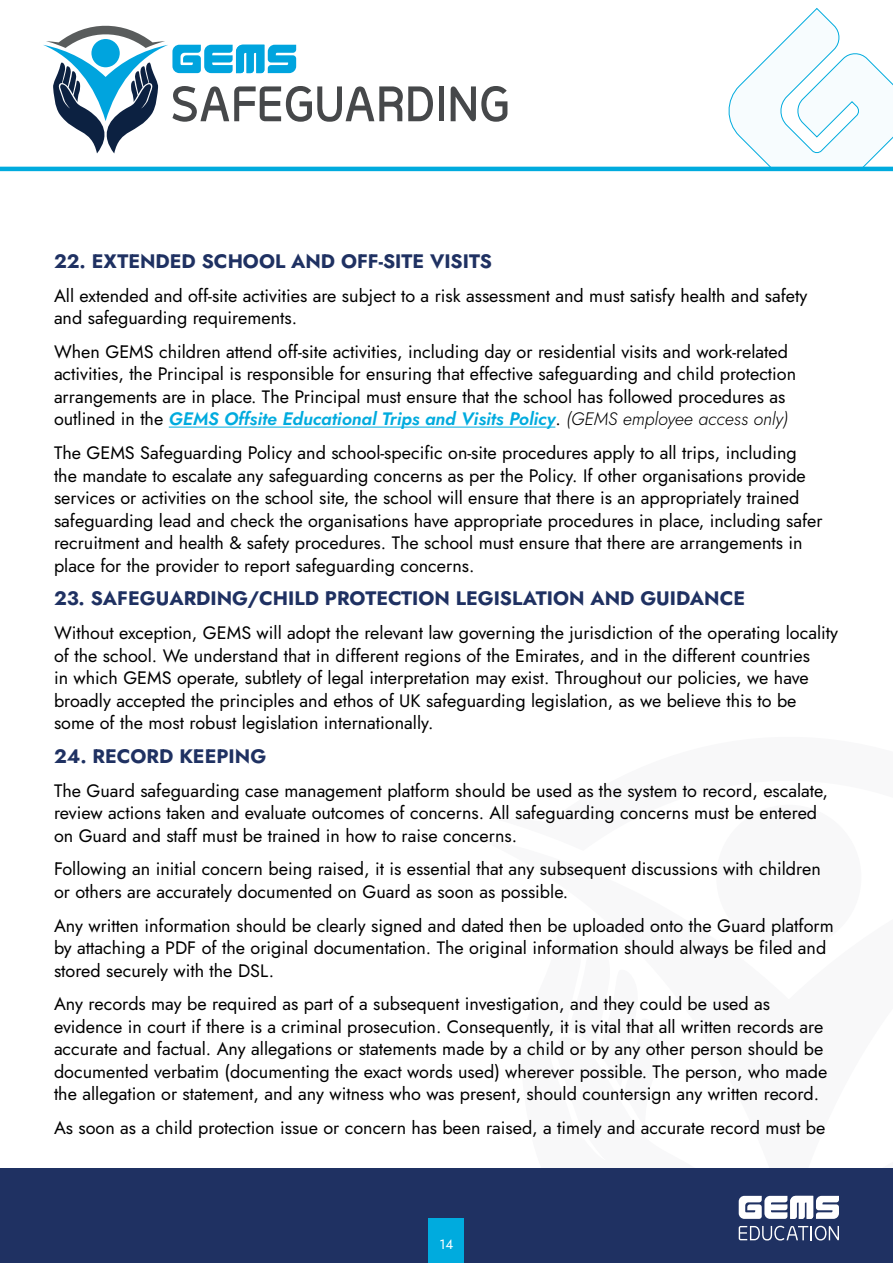
<style>
.page{position:relative;width:893px;height:1263px;background:#fff}
.page>*{position:absolute;margin:0;border:0;box-sizing:border-box;transform-origin:0 0}
.t1{font:700 19.5px "Jost";color:#1f3162}
.t2{font:18px/22.5px "Jost";color:#000}
.t3{font:13.5px "Jost";color:#fff}
.s1{font-weight:600;font-style:italic;color:#00abde}
.s2{font-style:italic}
</style>
<div class="page">
<div style="left:0;top:1168px;width:893px;height:95px;background:#1f3162"></div>
<svg style="left:724px;top:8px;width:169px;height:159px"></svg>
<div style="left:439px;top:86px;width:5px;height:35px;background:#46484a"></div>
<svg style="left:451px;top:86px;width:56px;height:36px"></svg>
<svg style="left:43px;top:26px;width:390px;height:127px"></svg>
<hr style="left:0;top:167px;width:893px;height:4px;background:#00abde">
<div style="left:429px;top:1218px;width:35px;height:45px;background:#00abde"></div>
<svg style="left:739px;top:1195px;width:100px;height:46px"></svg>
<hr style="left:169px;top:427px;width:386px;height:1px;background:#00abde">
<p class="t1" style="left:54px;top:248px;width:440px">22. EXTENDED SCHOOL AND OFF-SITE VISITS</p>
<p class="t2" style="left:54px;top:284px;width:755px">All extended and off-site activities are subject to a risk assessment and must satisfy health and safety and safeguarding requirements.</p>
<p class="t2" style="left:54px;top:340px;width:744px">When GEMS children attend off-site activities, including day or residential visits and work-related activities, the Principal is responsible for ensuring that effective safeguarding and child protection arrangements are in place. The Principal must ensure that the school has followed procedures as outlined in the <span class="s1">GEMS Offsite Educational Trips and Visits Policy</span>. <span class="s2">(GEMS employee access only)</span></p>
<p class="t2" style="left:54px;top:442px;width:770px">The GEMS Safeguarding Policy and school-specific on-site procedures apply to all trips, including the mandate to escalate any safeguarding concerns as per the Policy. If other organisations provide services or activities on the school site, the school will ensure that there is an appropriately trained safeguarding lead and check the organisations have appropriate procedures in place, including safer recruitment and health &amp; safety procedures. The school must ensure that there are arrangements in place for the provider to report safeguarding concerns.</p>
<p class="t1" style="left:54px;top:585px;width:693px">23. SAFEGUARDING/CHILD PROTECTION LEGISLATION AND GUIDANCE</p>
<p class="t2" style="left:54px;top:622px;width:786px">Without exception, GEMS will adopt the relevant law governing the jurisdiction of the operating locality of the school. We understand that in different regions of the Emirates, and in the different countries<br>in which GEMS operate, subtlety of legal interpretation may exist. Throughout our policies, we have broadly accepted the principles and ethos of UK safeguarding legislation, as we believe this to be some of the most robust legislation internationally.</p>
<p class="t1" style="left:54px;top:743px;width:214px">24. RECORD KEEPING</p>
<p class="t2" style="left:54px;top:779px;width:776px">The Guard safeguarding case management platform should be used as the system to record, escalate, review actions taken and evaluate outcomes of concerns. All safeguarding concerns must be entered on Guard and staff must be trained in how to raise concerns.</p>
<p class="t2" style="left:54px;top:858px;width:768px">Following an initial concern being raised, it is essential that any subsequent discussions with children or others are accurately documented on Guard as soon as possible.</p>
<p class="t2" style="left:54px;top:914px;width:781px">Any written information should be clearly signed and dated then be uploaded onto the Guard platform by attaching a PDF of the original documentation. The original information should always be filed and stored securely with the DSL.</p>
<p class="t2" style="left:54px;top:993px;width:775px">Any records may be required as part of a subsequent investigation, and they could be used as evidence in court if there is a criminal prosecution. Consequently, it is vital that all written records are accurate and factual. Any allegations or statements made by a child or by any other person should be documented verbatim (documenting the exact words used) wherever possible. The person, who made the allegation or statement, and any witness who was present, should countersign any written record.</p>
<p class="t2" style="left:54px;top:1117px;width:773px">As soon as a child protection issue or concern has been raised, a timely and accurate record must be</p>
<p class="t3" style="left:439px;top:1235px;width:15px">14</p>
</div>
